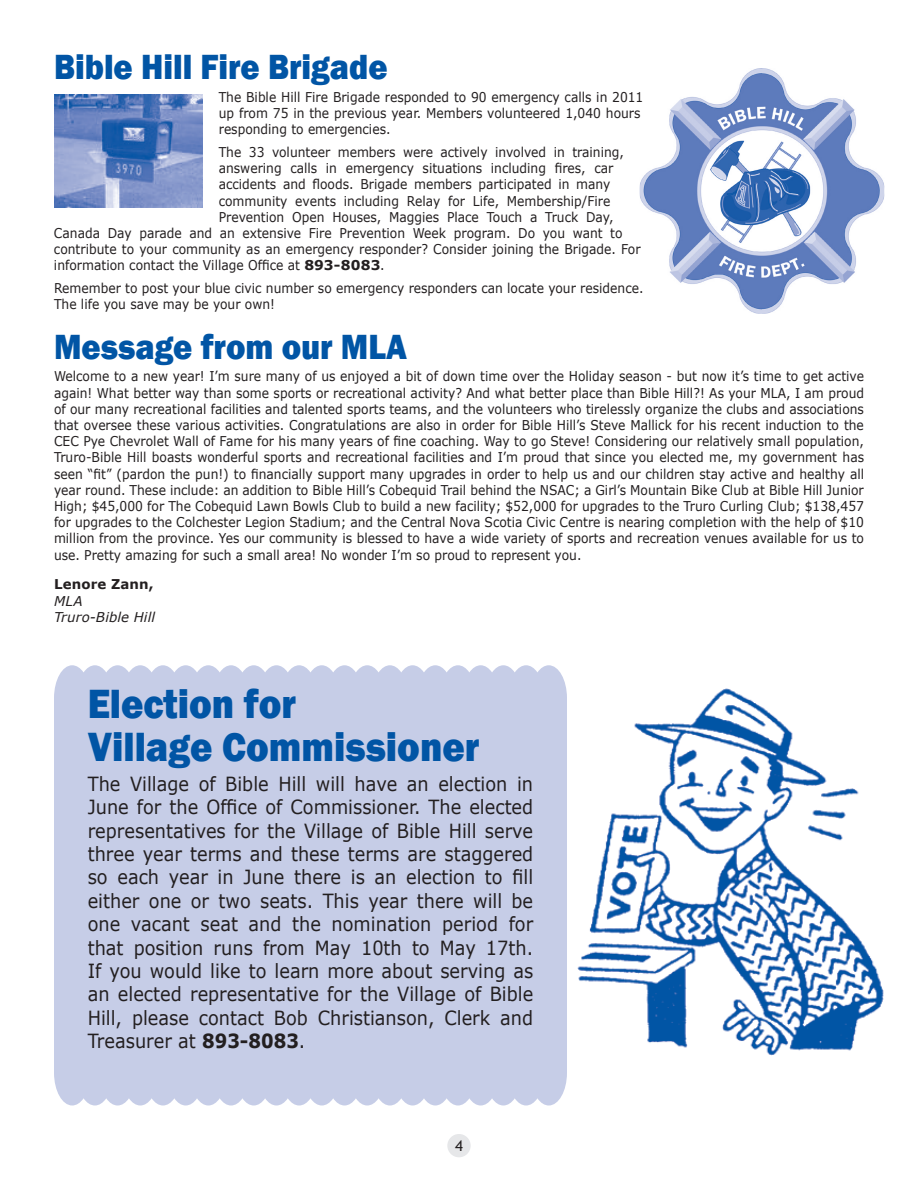
<style>
.page{position:relative;width:918px;height:1188px;background:#fff}
.page>*{position:absolute;margin:0;border:0;box-sizing:border-box;transform-origin:0 0}
.t1{font:800 42px/42.5px "Franklin Gothic";color:#0155a5;scale:.91 1}
.t2{font:800 36px "Franklin Gothic";color:#0155a5;scale:.91 1}
.t3{font:19.5px/23.4px "Verdana";color:#231f20;text-align:justify;scale:.91 1}
.t4{font:15px "Trebuchet MS";color:#231f20}
.t5{font:13.5px/16.2px "Verdana";color:#231f20;scale:.91 1}
.t6{font:italic 13.5px/16.2px "Verdana";letter-spacing:.005em;color:#231f20}
.t7{font:700 13.5px "Verdana";letter-spacing:.01em;color:#231f20}
.s1{font-weight:700}
</style>
<div class="page">
<div style="left:54px;top:665px;width:513px;height:441px;background:#c6cde7"></div>
<div style="left:447px;top:1134px;width:24px;height:23px;background:#e6e7e9;border-radius:50%"></div>
<img style="left:577px;top:688px;width:307px;height:368px">
<img style="left:54px;top:94px;width:148px;height:113px">
<img style="left:640px;top:68px;width:244px;height:246px">
<h2 class="t2" style="left:54px;top:44px;width:368px">Bible Hill Fire Brigade</h2>
<p class="t5" style="left:219px;top:89px;width:468px">The Bible Hill Fire Brigade responded to 90 emergency calls in 2011 up from 75 in the previous year. Members volunteered 1,040 hours responding to emergencies.</p>
<p class="t5" style="left:219px;top:144px;width:447px">The 33 volunteer members were actively involved in training,</p>
<p class="t5" style="left:219px;top:160px;width:435px">answering calls in emergency situations including fires, car</p>
<p class="t5" style="left:219px;top:176px;width:432px">accidents and floods. Brigade members participated in many</p>
<p class="t5" style="left:219px;top:192px;width:432px">community events including Relay for Life, Membership/Fire</p>
<p class="t5" style="left:219px;top:209px;width:435px">Prevention Open Houses, Maggies Place Touch a Truck Day,</p>
<p class="t5" style="left:54px;top:225px;width:626px">Canada Day parade and an extensive Fire Prevention Week program. Do you want to</p>
<p class="t5" style="left:54px;top:241px;width:646px">contribute to your community as an emergency responder? Consider joining the Brigade. For</p>
<p class="t5" style="left:54px;top:257px;width:365px">information contact the Village Office at <span class="s1">893-8083</span>.</p>
<p class="t5" style="left:54px;top:280px;width:649px">Remember to post your blue civic number so emergency responders can locate your residence.<br>The life you save may be your own!</p>
<h2 class="t2" style="left:54px;top:323px;width:390px">Message from our MLA</h2>
<p class="t5" style="left:54px;top:368px;width:892px;text-align:justify">Welcome to a new year! I’m sure many of us enjoyed a bit of down time over the Holiday season - but now it’s time to get active again! What better way than some sports or recreational activity? And what better place than Bible Hill?! As your MLA, I am proud of our many recreational facilities and talented sports teams, and the volunteers who tirelessly organize the clubs and associations that oversee these various activities. Congratulations are also in order for Bible Hill’s Steve Mallick for his recent induction to the CEC Pye Chevrolet Wall of Fame for his many years of fine coaching. Way to go Steve! Considering our relatively small population, Truro-Bible Hill boasts wonderful sports and recreational facilities and I’m proud that since you elected me, my government has seen “fit” (pardon the pun!) to financially support many upgrades in order to help us and our children stay active and healthy all year round. These include: an addition to Bible Hill’s Cobequid Trail behind the NSAC; a Girl’s Mountain Bike Club at Bible Hill Junior High; $45,000 for The Cobequid Lawn Bowls Club to build a new facility; $52,000 for upgrades to the Truro Curling Club; $138,457 for upgrades to the Colchester Legion Stadium; and the Central Nova Scotia Civic Centre is nearing completion with the help of $10 million from the province. Yes our community is blessed to have a wide variety of sports and recreation venues available for us to use. Pretty amazing for such a small area! No wonder I’m so proud to represent you.</p>
<p class="t7" style="left:54px;top:575px;width:101px">Lenore Zann,</p>
<p class="t6" style="left:54px;top:592px;width:103px">MLA<br>Truro-Bible Hill</p>
<h1 class="t1" style="left:88px;top:683px;width:432px">Election for<br>Village Commissioner</h1>
<p class="t3" style="left:88px;top:772px;width:491px">The Village of Bible Hill will have an election in June for the Office of Commissioner. The elected representatives for the Village of Bible Hill serve three year terms and these terms are staggered so each year in June there is an election to fill either one or two seats. This year there will be one vacant seat and the nomination period for that position runs from May 10th to May 17th.<br>If you would like to learn more about serving as an elected representative for the Village of Bible Hill, please contact Bob Christianson, Clerk and Treasurer at <span class="s1">893-8083</span>.</p>
<p class="t4" style="left:455px;top:1137px;width:9px">4</p>
</div>
